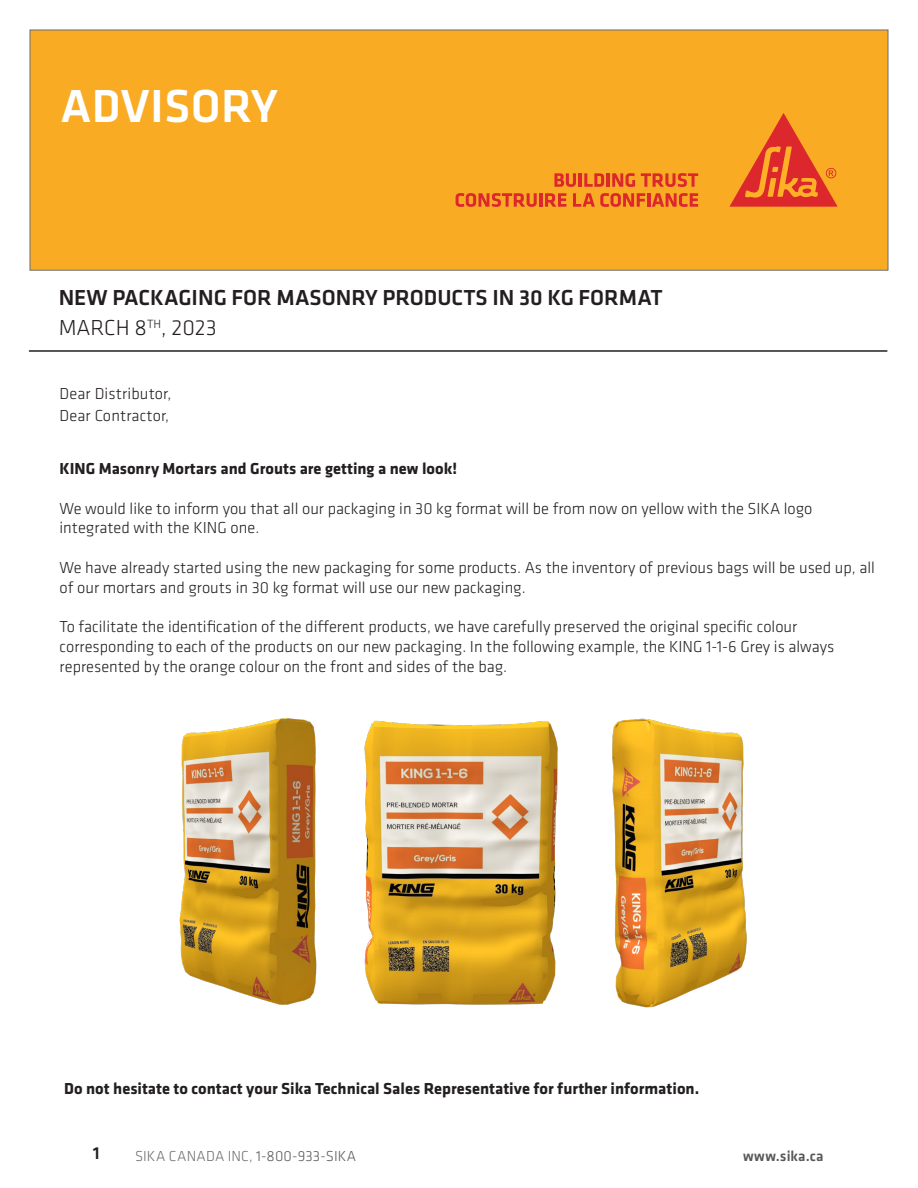
<style>
.page{position:relative;width:918px;height:1188px;background:#fff}
.page>*{position:absolute;margin:0;border:0;box-sizing:border-box;transform-origin:0 0}
.t1{font:500 48px "Klavika";letter-spacing:.01em;color:#fff}
.SI_COVER_Subtitle_Ne{font:500 22.5px/30px "Klavika";color:#231f20}
.t2{font:500 18px "Klavika";color:#231f20}
.SI_H1_Newsletter{font:300 16.5px/19.8px "Klavika";color:#231f20}
.t3{font:700 16.5px "Klavika";color:#231f20}
.t4{font:300 15px "Klavika";letter-spacing:.01em;color:#6c6d70}
.t5{font:500 15px "Klavika";letter-spacing:.01em;color:#57585a}
.s1{font-weight:300}
.s2{color:#57585a}
</style>
<div class="page">
<div style="left:30px;top:30px;width:858px;height:240px;background:#faab24"></div>
<svg style="left:729px;top:113px;width:109px;height:94px"></svg>
<svg style="left:456px;top:193px;width:81px;height:14px"></svg>
<hr style="left:539px;top:193px;width:3px;height:14px;background:#dc272d">
<svg style="left:545px;top:193px;width:21px;height:14px"></svg>
<svg style="left:573px;top:193px;width:72px;height:14px"></svg>
<hr style="left:647px;top:193px;width:3px;height:14px;background:#dc272d">
<svg style="left:652px;top:193px;width:46px;height:14px"></svg>
<svg style="left:554px;top:173px;width:22px;height:14px"></svg>
<hr style="left:579px;top:173px;width:3px;height:14px;background:#dc272d">
<svg style="left:584px;top:173px;width:20px;height:14px"></svg>
<hr style="left:607px;top:173px;width:3px;height:14px;background:#dc272d">
<svg style="left:612px;top:173px;width:23px;height:14px"></svg>
<svg style="left:641px;top:173px;width:57px;height:14px"></svg>
<hr style="left:29px;top:350px;width:858px;height:2px;background:#231f20">
<img style="left:612px;top:718px;width:135px;height:290px">
<img style="left:364px;top:720px;width:194px;height:285px">
<img style="left:179px;top:718px;width:138px;height:287px">
<h1 class="t1" style="left:60px;top:74px;width:219px">ADVISORY</h1>
<p class="SI_COVER_Subtitle_Ne" style="left:59px;top:282px;width:606px">NEW PACKAGING FOR MASONRY PRODUCTS IN 30 KG FORMAT<br><span class="s1">MARCH 8</span><sup>TH</sup><span class="s1">, 2023</span></p>
<p class="SI_H1_Newsletter" style="left:60px;top:383px;width:113px">Dear Distributor,</p>
<p class="SI_H1_Newsletter" style="left:60px;top:406px;width:111px">Dear Contractor,</p>
<p class="t3" style="left:60px;top:457px;width:399px">KING Masonry Mortars and Grouts are getting a new look!</p>
<p class="SI_H1_Newsletter" style="left:60px;top:498px;width:754px">We would like to inform you that all our packaging in 30 kg format will be from now on yellow with the SIKA logo integrated with the KING one.</p>
<p class="SI_H1_Newsletter" style="left:60px;top:558px;width:817px">We have already started using the new packaging for some products. As the inventory of previous bags will be used up, all of our mortars and grouts in 30 kg format will use our new packaging.</p>
<p class="SI_H1_Newsletter" style="left:60px;top:617px;width:776px">To facilitate the identification of the different products, we have carefully preserved the original specific colour corresponding to each of the products on our new packaging. In the following example, the KING 1-1-6 Grey is always represented by the orange colour on the front and sides of the bag.</p>
<p class="t3" style="left:64px;top:1076px;width:637px">Do not hesitate to contact your Sika Technical Sales Representative for further information.</p>
<p class="t2" style="left:93px;top:1141px;width:8px">1</p>
<p class="t4" style="left:135px;top:1147px;width:223px">SIKA CANADA INC, <span class="s2">1-800-933-SIKA</span></p>
<p class="t5" style="left:743px;top:1145px;width:82px">www.sika.ca</p>
</div>
